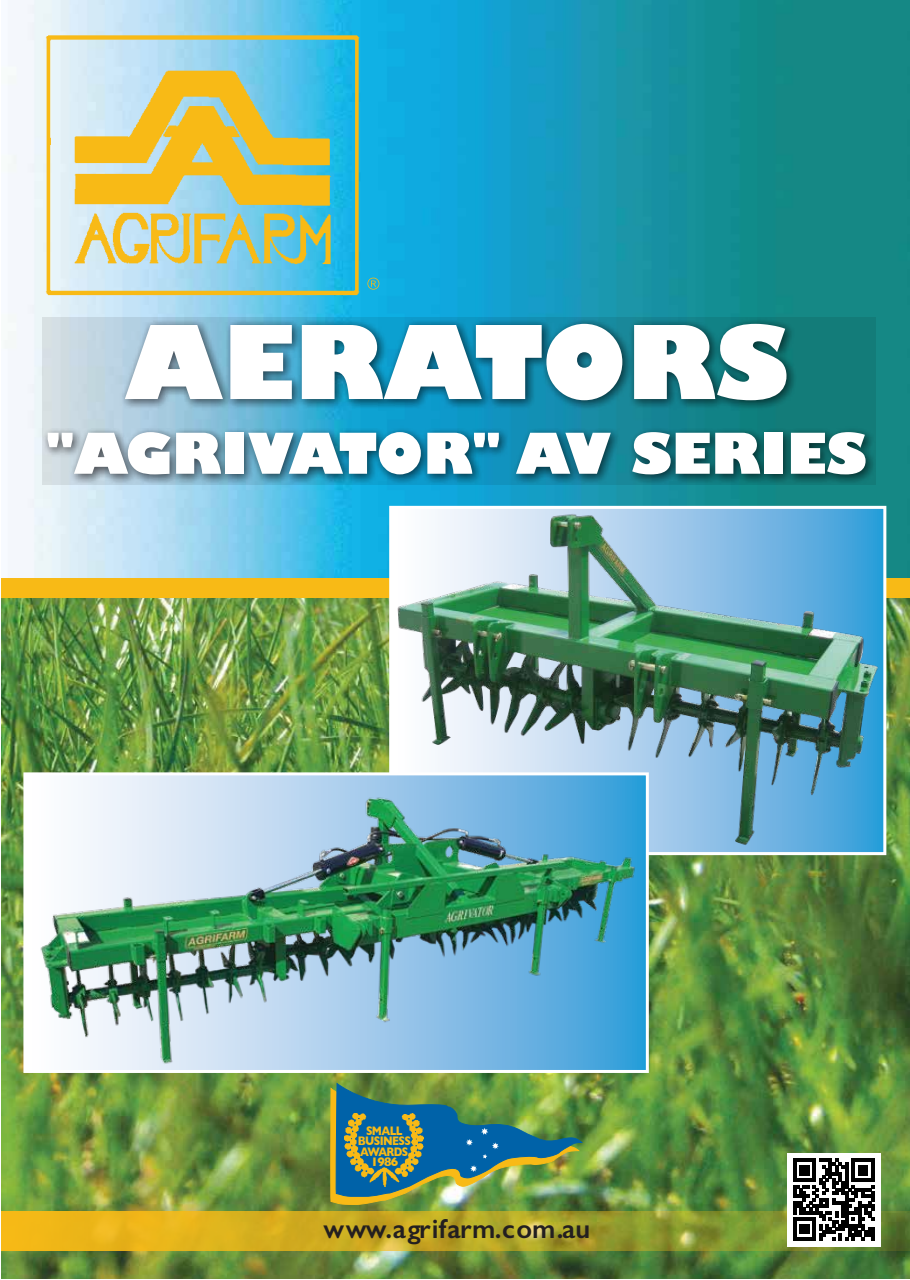
<style>
.page{position:relative;width:910px;height:1280px;background:#fff}
.page>*{position:absolute;margin:0;border:0;box-sizing:border-box;transform-origin:0 0}
.t1{font:800 99.3px "Gill Sans";color:#fff}
.t2{font:800 55.05px "Gill Sans";color:#fff}
.t3{font:600 27.45px "Gill Sans";letter-spacing:.015em;color:#231f20}
.t4{font:700 12.6px/10.1px "Gill Sans";letter-spacing:-.06em;color:#f8ba16;text-align:center;scale:.85 1}
</style>
<div class="page">
<img style="left:5px;top:0;width:905px;height:578px">
<img style="left:2px;top:598px;width:908px;height:680px">
<img style="left:42px;top:318px;width:834px;height:167px">
<img style="left:330px;top:1085px;width:253px;height:120px">
<img style="left:45px;top:33px;width:316px;height:263px">
<svg style="left:367px;top:278px;width:12px;height:12px"></svg>
<div style="left:2px;top:578px;width:908px;height:20px;background:#f8ba16"></div>
<img style="left:386px;top:486px;width:502px;height:377px">
<div style="left:389px;top:506px;width:497px;height:349px;border:3px solid #fff"></div>
<svg style="left:2px;top:1212px;width:908px;height:39px;background:#bba626"></svg>
<div style="left:787px;top:1153px;width:93px;height:93px;background:#fff"></div>
<svg style="left:793px;top:1159px;width:81px;height:81px"></svg>
<img style="left:15px;top:762px;width:666px;height:323px">
<div style="left:23px;top:772px;width:626px;height:301px;border:3px solid #fff"></div>
<h1 class="t1" style="left:125px;top:285px;width:665px">AERATORS</h1>
<h2 class="t2" style="left:46px;top:410px;width:822px">"AGRIVATOR" AV SERIES</h2>
<p class="t4" style="left:358px;top:1126px;width:64px">SMALL<br>BUSINESS<br>AWARDS<br>1986</p>
<h3 class="t3" style="left:324px;top:1212px;width:268px">www.agrifarm.com.au</h3>
</div>
